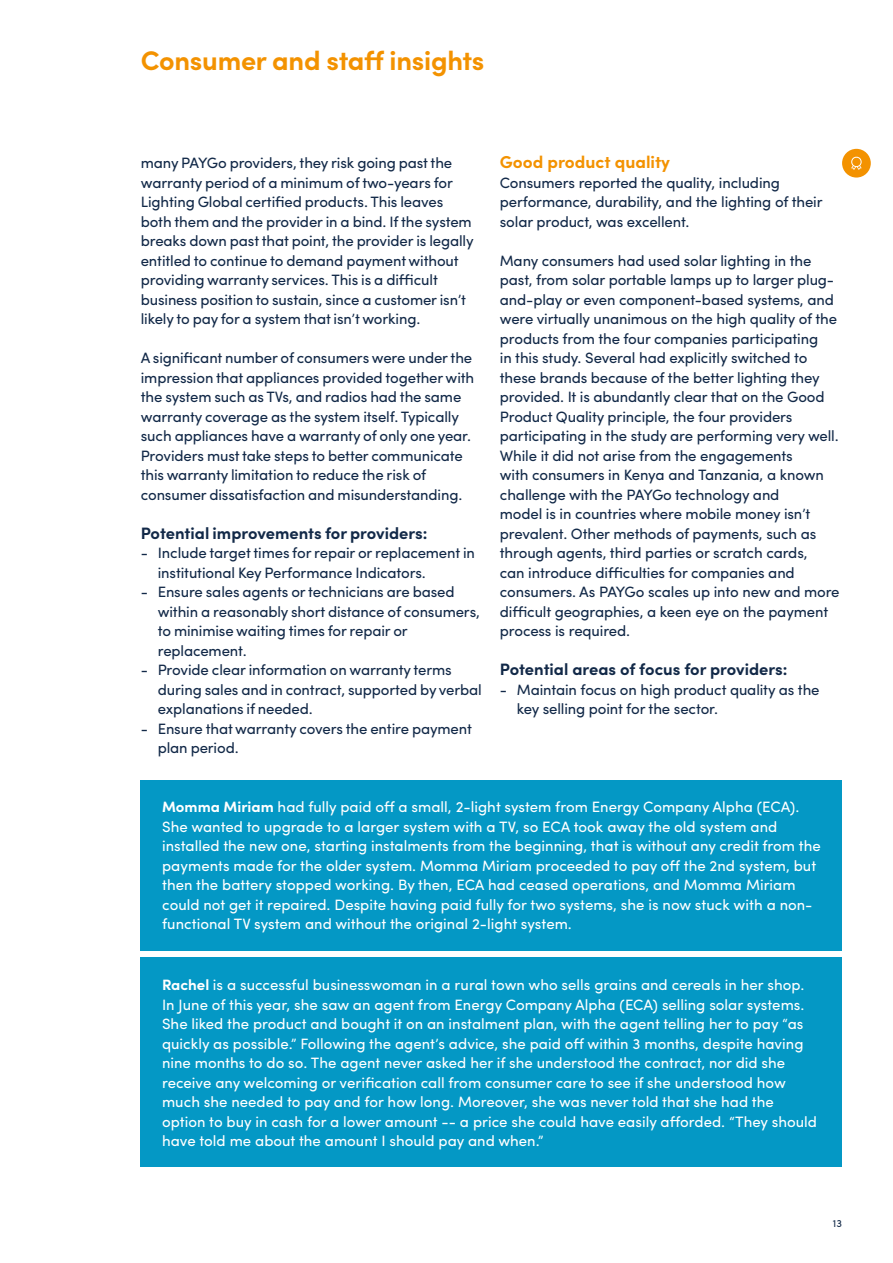
<style>
.page{position:relative;width:893px;height:1263px;background:#fff}
.page>*{position:absolute;margin:0;border:0;box-sizing:border-box;transform-origin:0 0}
.t1{font:700 27px "Sofia Pro";letter-spacing:-.01em;color:#f39200}
.t2{font:700 17.25px "Sofia Pro";color:#f39200}
.t3{font:700 16.5px "Sofia Pro";color:#122948}
.t4{font:15px/19.5px "Sofia Pro";letter-spacing:-.01em;color:#122948}
.t5{font:15px/19.5px "Sofia Pro";color:#fff}
.t6{font:10.5px "Sofia Pro";color:#122948}
.s1{font-weight:700}
</style>
<div class="page">
<div style="left:141px;top:780px;width:701px;height:170px;background:#0498c5"></div>
<div style="left:141px;top:957px;width:701px;height:210px;background:#0498c5"></div>
<div style="left:842px;top:149px;width:29px;height:29px;background:#f39200;border-radius:50%"></div>
<svg style="left:851px;top:156px;width:11px;height:14px"></svg>
<h1 class="t1" style="left:141px;top:40px;width:345px">Consumer and staff insights</h1>
<p class="t4" style="left:141px;top:152px;width:334px">many PAYGo providers, they risk going past the warranty period of a minimum of two-years for Lighting Global certified products. This leaves both them and the provider in a bind. If the system breaks down past that point, the provider is legally entitled to continue to demand payment without providing warranty services. This is a difficult business position to sustain, since a customer isn’t likely to pay for a system that isn’t working.</p>
<p class="t4" style="left:141px;top:347px;width:335px">A significant number of consumers were under the impression that appliances provided together with the system such as TVs, and radios had the same warranty coverage as the system itself. Typically such appliances have a warranty of only one year.<br>Providers must take steps to better communicate this warranty limitation to reduce the risk of consumer dissatisfaction and misunderstanding.</p>
<p class="t3" style="left:141px;top:520px;width:288px">Potential improvements for providers:</p>
<p class="t4" style="left:158px;top:542px;width:319px;text-indent:-17px">- Include target times for repair or replacement in institutional Key Performance Indicators.</p>
<p class="t4" style="left:158px;top:581px;width:324px;text-indent:-17px">- Ensure sales agents or technicians are based within a reasonably short distance of consumers, to minimise waiting times for repair or replacement.</p>
<p class="t4" style="left:158px;top:659px;width:325px;text-indent:-17px">- Provide clear information on warranty terms during sales and in contract, supported by verbal explanations if needed.</p>
<p class="t4" style="left:158px;top:717px;width:316px;text-indent:-17px">- Ensure that warranty covers the entire payment plan period.</p>
<p class="t2" style="left:500px;top:149px;width:172px">Good product quality</p>
<p class="t4" style="left:500px;top:171px;width:324px">Consumers reported the quality, including performance, durability, and the lighting of their solar product, was excellent.</p>
<p class="t4" style="left:500px;top:249px;width:341px">Many consumers had used solar lighting in the past, from solar portable lamps up to larger plug&shy;and-play or even component-based systems, and were virtually unanimous on the high quality of the products from the four companies participating<br>in this study. Several had explicitly switched to these brands because of the better lighting they provided. It is abundantly clear that on the Good Product Quality principle, the four providers participating in the study are performing very well.<br>While it did not arise from the engagements<br>with consumers in Kenya and Tanzania, a known challenge with the PAYGo technology and<br>model is in countries where mobile money isn’t prevalent. Other methods of payments, such as through agents, third parties or scratch cards,<br>can introduce difficulties for companies and consumers. As PAYGo scales up into new and more difficult geographies, a keen eye on the payment process is required.</p>
<p class="t3" style="left:500px;top:657px;width:289px">Potential areas of focus for providers:</p>
<p class="t4" style="left:517px;top:678px;width:304px;text-indent:-17px">- Maintain focus on high product quality as the key selling point for the sector.</p>
<p class="t5" style="left:162px;top:796px;width:660px"><span class="s1">Momma Miriam</span> had fully paid off a small, 2-light system from Energy Company Alpha (ECA).<br>She wanted to upgrade to a larger system with a TV, so ECA took away the old system and installed the new one, starting instalments from the beginning, that is without any credit from the payments made for the older system. Momma Miriam proceeded to pay off the 2nd system, but then the battery stopped working. By then, ECA had ceased operations, and Momma Miriam could not get it repaired. Despite having paid fully for two systems, she is now stuck with a non&shy;functional TV system and without the original 2-light system.</p>
<p class="t5" style="left:162px;top:974px;width:656px"><span class="s1">Rachel</span> is a successful businesswoman in a rural town who sells grains and cereals in her shop.<br>In June of this year, she saw an agent from Energy Company Alpha (ECA) selling solar systems.<br>She liked the product and bought it on an instalment plan, with the agent telling her to pay “as quickly as possible.” Following the agent’s advice, she paid off within 3 months, despite having nine months to do so. The agent never asked her if she understood the contract, nor did she receive any welcoming or verification call from consumer care to see if she understood how much she needed to pay and for how long. Moreover, she was never told that she had the option to buy in cash for a lower amount -- a price she could have easily afforded. “They should have told me about the amount I should pay and when.”</p>
<p class="t6" style="left:833px;top:1216px;width:11px">13</p>
</div>
